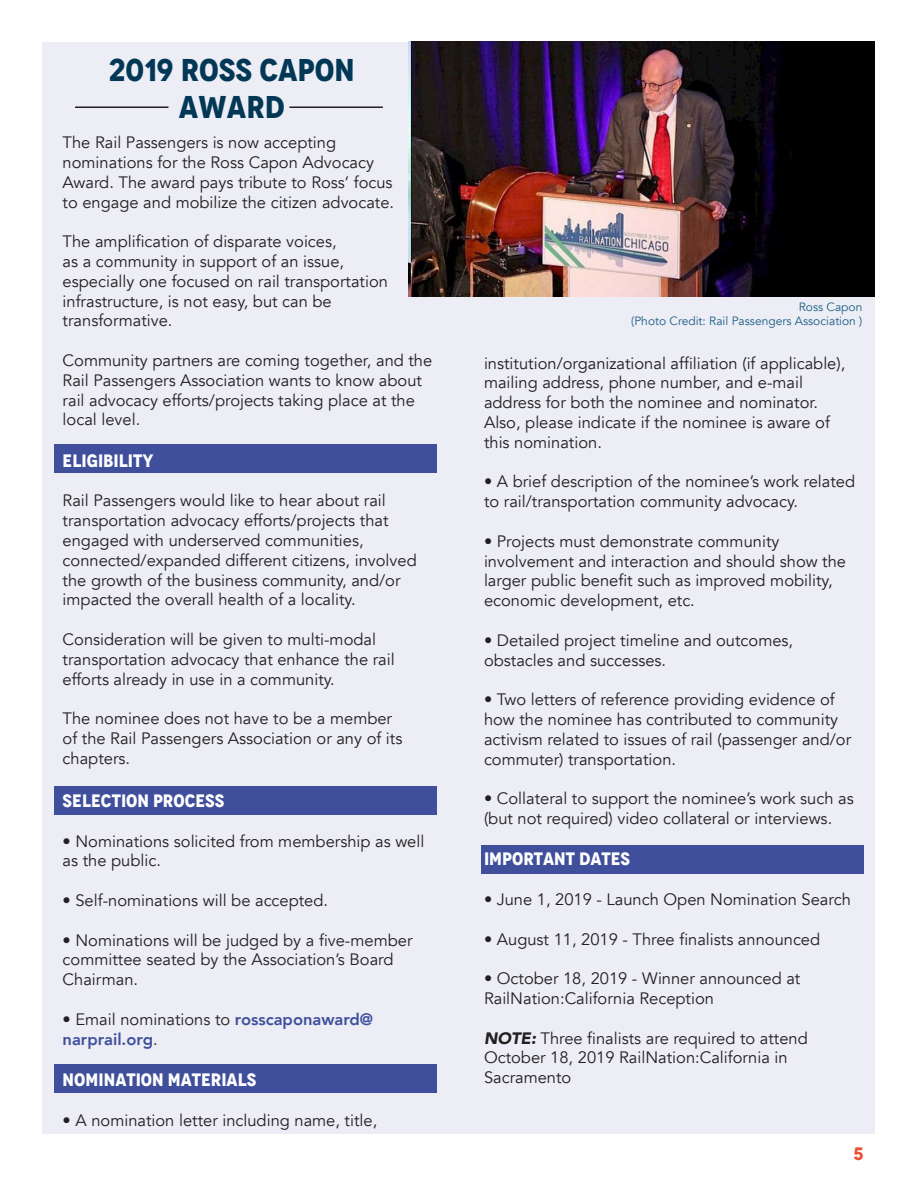
<style>
.page{position:relative;width:918px;height:1188px;background:#fff}
.page>*{position:absolute;margin:0;border:0;box-sizing:border-box;transform-origin:0 0}
.Header_Titles{font:700 condensed 31.5px/37.8px "Novecento";color:#023755;text-align:center}
.Subhead_Header{font:700 condensed 18px "Novecento";color:#fff}
.t1{font:700 18px "Novecento";color:#ec5034}
.Body_Copy{font:16.5px/19.8px "Avenir";color:#231f20}
.Body_Copy-2{font:800 16.5px/19.8px "Avenir";color:#404f9c}
.Images_Captions{font:12px "Avenir";color:#1b5f85}
.s1{font-weight:400;color:#231f20}
.s2{font-weight:900;font-style:italic}
</style>
<div class="page">
<div style="left:42px;top:43px;width:832px;height:1091px;background:#ecedf5"></div>
<div style="left:54px;top:444px;width:382px;height:28px;background:#404f9c"></div>
<div style="left:54px;top:786px;width:382px;height:28px;background:#404f9c"></div>
<div style="left:54px;top:1065px;width:382px;height:28px;background:#404f9c"></div>
<div style="left:482px;top:845px;width:382px;height:28px;background:#404f9c"></div>
<img style="left:408px;top:42px;width:467px;height:254px">
<hr style="left:75px;top:107px;width:93px;height:1px;background:#231f20">
<hr style="left:289px;top:107px;width:94px;height:1px;background:#231f20">
<h1 class="Header_Titles" style="left:109px;top:51px;width:248px">2019 ROSS CAPON<br>AWARD</h1>
<p class="Body_Copy" style="left:63px;top:133px;width:333px">The Rail Passengers is now accepting nominations for the Ross Capon Advocacy Award. The award pays tribute to Ross’ focus to engage and mobilize the citizen advocate.</p>
<p class="Body_Copy" style="left:63px;top:232px;width:327px">The amplification of disparate voices,<br>as a community in support of an issue, especially one focused on rail transportation infrastructure, is not easy, but can be transformative.</p>
<p class="Body_Copy" style="left:63px;top:351px;width:371px">Community partners are coming together, and the Rail Passengers Association wants to know about rail advocacy efforts/projects taking place at the local level.</p>
<p class="Subhead_Header" style="left:63px;top:449px;width:92px">ELIGIBILITY</p>
<p class="Body_Copy" style="left:63px;top:491px;width:356px">Rail Passengers would like to hear about rail transportation advocacy efforts/projects that engaged with underserved communities, connected/expanded different citizens, involved the growth of the business community, and/or impacted the overall health of a locality.</p>
<p class="Body_Copy" style="left:63px;top:630px;width:334px">Consideration will be given to multi-modal transportation advocacy that enhance the rail efforts already in use in a community.</p>
<p class="Body_Copy" style="left:63px;top:709px;width:341px">The nominee does not have to be a member of the Rail Passengers Association or any of its chapters.</p>
<p class="Subhead_Header" style="left:63px;top:790px;width:163px">SELECTION PROCESS</p>
<p class="Body_Copy" style="left:63px;top:831px;width:363px">• Nominations solicited from membership as well as the public.</p>
<p class="Body_Copy" style="left:63px;top:891px;width:267px">• Self-nominations will be accepted.</p>
<p class="Body_Copy" style="left:63px;top:930px;width:351px">• Nominations will be judged by a five-member committee seated by the Association’s Board<br>Chairman.</p>
<p class="Body_Copy-2" style="left:63px;top:1009px;width:312px"><span class="s1">• Email nominations to</span> rosscaponaward@ narprail.org<span class="s1">.</span></p>
<p class="Subhead_Header" style="left:63px;top:1069px;width:195px">NOMINATION MATERIALS</p>
<p class="Body_Copy" style="left:63px;top:1110px;width:316px">• A nomination letter including name, title,</p>
<p class="Images_Captions" style="left:799px;top:299px;width:65px">Ross Capon</p>
<p class="Images_Captions" style="left:631px;top:314px;width:233px">(Photo Credit: Rail Passengers Association )</p>
<p class="Body_Copy" style="left:484px;top:353px;width:363px">institution/organizational affiliation (if applicable), mailing address, phone number, and e-mail address for both the nominee and nominator.<br>Also, please indicate if the nominee is aware of this nomination.</p>
<p class="Body_Copy" style="left:484px;top:472px;width:373px">• A brief description of the nominee’s work related to rail/transportation community advocacy.</p>
<p class="Body_Copy" style="left:484px;top:532px;width:364px">• Projects must demonstrate community involvement and interaction and should show the larger public benefit such as improved mobility, economic development, etc.</p>
<p class="Body_Copy" style="left:484px;top:631px;width:311px">• Detailed project timeline and outcomes, obstacles and successes.</p>
<p class="Body_Copy" style="left:484px;top:690px;width:369px">• Two letters of reference providing evidence of how the nominee has contributed to community activism related to issues of rail (passenger and/or commuter) transportation.</p>
<p class="Body_Copy" style="left:484px;top:789px;width:371px">• Collateral to support the nominee’s work such as (but not required) video collateral or interviews.</p>
<p class="Subhead_Header" style="left:484px;top:848px;width:148px">IMPORTANT DATES</p>
<p class="Body_Copy" style="left:484px;top:890px;width:368px">• June 1, 2019 - Launch Open Nomination Search</p>
<p class="Body_Copy" style="left:484px;top:929px;width:338px">• August 11, 2019 - Three finalists announced</p>
<p class="Body_Copy" style="left:484px;top:969px;width:318px">• October 18, 2019 - Winner announced at<br>RailNation:California Reception</p>
<p class="Body_Copy" style="left:484px;top:1028px;width:325px"><span class="s2">NOTE:</span> Three finalists are required to attend<br>October 18, 2019 RailNation:California in<br>Sacramento</p>
<p class="t1" style="left:853px;top:1142px;width:12px">5</p>
</div>
